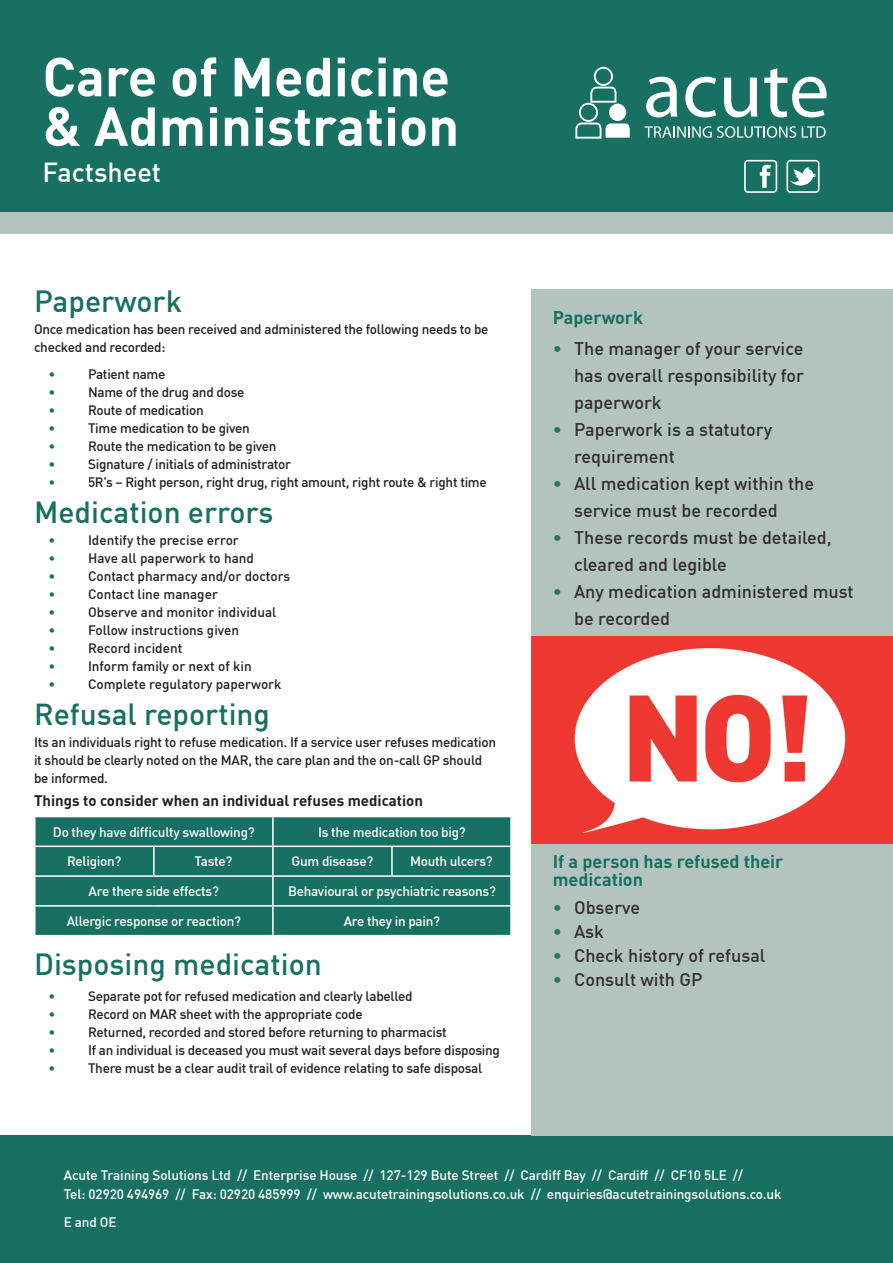
<style>
.page{position:relative;width:893px;height:1263px;background:#fff}
.page>*{position:absolute;margin:0;border:0;box-sizing:border-box;transform-origin:0 0}
.t1{font:700 54px/49.5px "DIN";color:#fff}
.Content_head_Green{font:500 30px "DIN";color:#177061}
.t2{font:500 27px "DIN";color:#fff}
.t3{font:500 18px/27px "DIN";color:#312f30}
.CC_Sub_Head_Green{font:700 18px/18px "DIN";color:#177061}
.Body_Sub_head{font:700 15px "DIN";color:#231f20}
.Body{font:500 13.5px/18px "DIN";letter-spacing:-.02em;color:#231f20}
.Body-2{font:500 13.5px/19.5px "DIN";letter-spacing:-.02em;color:#fff}
.Body-3{font:500 13.5px "DIN";color:#231f20}
.t4{font:500 13.5px "DIN";color:#177061}
.s1{color:#237567}
</style>
<div class="page">
<div style="left:0;top:1135px;width:893px;height:128px;background:#177061"></div>
<div style="left:0;top:0;width:893px;height:213px;background:#177061"></div>
<svg style="left:646px;top:77px;width:31px;height:40px"></svg>
<svg style="left:685px;top:77px;width:31px;height:40px"></svg>
<svg style="left:724px;top:78px;width:33px;height:39px"></svg>
<svg style="left:764px;top:68px;width:63px;height:49px"></svg>
<svg style="left:644px;top:126px;width:152px;height:12px"></svg>
<svg style="left:802px;top:126px;width:24px;height:12px"></svg>
<div style="left:609px;top:104px;width:17px;height:17px;background:#fff;border-radius:50%"></div>
<svg style="left:575px;top:122px;width:55px;height:17px"></svg>
<div style="left:579px;top:103px;width:19px;height:19px;border:2px solid #fff;border-radius:50%"></div>
<svg style="left:589px;top:86px;width:28px;height:18px"></svg>
<div style="left:594px;top:67px;width:19px;height:19px;border:2px solid #fff;border-radius:50%"></div>
<div style="left:0;top:213px;width:893px;height:21px;background:#b3c4bf"></div>
<svg style="left:744px;top:160px;width:33px;height:33px"></svg>
<svg style="left:786px;top:160px;width:33px;height:33px"></svg>
<div style="left:36px;top:817px;width:474px;height:118px;background:#177061"></div>
<hr style="left:272px;top:817px;width:2px;height:28px;background:#fff">
<hr style="left:34px;top:845px;width:120px;height:2px;background:#fff">
<hr style="left:154px;top:845px;width:119px;height:2px;background:#fff">
<hr style="left:153px;top:847px;width:2px;height:28px;background:#fff">
<hr style="left:273px;top:845px;width:119px;height:2px;background:#fff">
<hr style="left:272px;top:847px;width:2px;height:28px;background:#fff">
<hr style="left:392px;top:845px;width:120px;height:2px;background:#fff">
<hr style="left:391px;top:847px;width:2px;height:28px;background:#fff">
<hr style="left:34px;top:875px;width:120px;height:2px;background:#fff">
<hr style="left:154px;top:875px;width:119px;height:2px;background:#fff">
<hr style="left:273px;top:875px;width:119px;height:2px;background:#fff">
<hr style="left:272px;top:877px;width:2px;height:28px;background:#fff">
<hr style="left:392px;top:875px;width:120px;height:2px;background:#fff">
<hr style="left:34px;top:905px;width:120px;height:1px;background:#fff">
<hr style="left:154px;top:905px;width:119px;height:1px;background:#fff">
<hr style="left:273px;top:905px;width:119px;height:1px;background:#fff">
<hr style="left:272px;top:906px;width:2px;height:29px;background:#fff">
<hr style="left:392px;top:905px;width:120px;height:1px;background:#fff">
<div style="left:531px;top:289px;width:362px;height:846px;background:#b3c4bf"></div>
<img style="left:531px;top:636px;width:362px;height:208px">
<p class="t1" style="left:43px;top:50px;width:418px">Care of Medicine &amp; Administration</p>
<p class="t2" style="left:43px;top:155px;width:120px">Factsheet</p>
<p class="Content_head_Green" style="left:34px;top:282px;width:150px">Paperwork</p>
<p class="Body" style="left:34px;top:320px;width:456px">Once medication has been received and administered the following needs to be checked and recorded:</p>
<p class="t4" style="left:49px;top:365px;width:8px">•</p>
<p class="Body" style="left:88px;top:364px;width:79px">Patient name</p>
<p class="t4" style="left:49px;top:383px;width:8px">•</p>
<p class="Body" style="left:88px;top:382px;width:158px">Name of the drug and dose</p>
<p class="t4" style="left:49px;top:401px;width:8px">•</p>
<p class="Body" style="left:88px;top:400px;width:117px">Route of medication</p>
<p class="t4" style="left:49px;top:419px;width:8px">•</p>
<p class="Body" style="left:88px;top:418px;width:163px">Time medication to be given</p>
<p class="t4" style="left:49px;top:437px;width:8px">•</p>
<p class="Body" style="left:88px;top:436px;width:190px">Route the medication to be given</p>
<p class="t4" style="left:49px;top:455px;width:8px">•</p>
<p class="Body" style="left:88px;top:454px;width:205px">Signature / initials of administrator</p>
<p class="t4" style="left:49px;top:473px;width:8px">•</p>
<p class="Body" style="left:88px;top:472px;width:400px">5R’s – Right person, right drug, right amount, right route &amp; right time</p>
<p class="Content_head_Green" style="left:34px;top:493px;width:241px">Medication errors</p>
<p class="t4" style="left:48px;top:531px;width:8px">•</p>
<p class="Body-3" style="left:88px;top:531px;width:152px">Identify the precise error</p>
<p class="t4" style="left:48px;top:549px;width:8px">•</p>
<p class="Body-3" style="left:88px;top:549px;width:168px">Have all paperwork to hand</p>
<p class="t4" style="left:48px;top:567px;width:8px">•</p>
<p class="Body-3" style="left:88px;top:567px;width:204px">Contact pharmacy and/or doctors</p>
<p class="t4" style="left:48px;top:585px;width:8px">•</p>
<p class="Body-3" style="left:88px;top:585px;width:131px">Contact line manager</p>
<p class="t4" style="left:48px;top:603px;width:8px">•</p>
<p class="Body-3" style="left:88px;top:603px;width:190px">Observe and monitor individual</p>
<p class="t4" style="left:48px;top:621px;width:8px">•</p>
<p class="Body-3" style="left:88px;top:621px;width:153px">Follow instructions given</p>
<p class="t4" style="left:48px;top:639px;width:8px">•</p>
<p class="Body-3" style="left:88px;top:639px;width:96px">Record incident</p>
<p class="t4" style="left:48px;top:657px;width:8px">•</p>
<p class="Body-3" style="left:88px;top:657px;width:165px">Inform family or next of kin</p>
<p class="t4" style="left:48px;top:675px;width:8px">•</p>
<p class="Body-3" style="left:88px;top:675px;width:195px">Complete regulatory paperwork</p>
<p class="Content_head_Green" style="left:34px;top:695px;width:238px">Refusal reporting</p>
<p class="Body" style="left:34px;top:733px;width:463px">Its an individuals right to refuse medication. If a service user refuses medication it should be clearly noted on the MAR, the care plan and the on-call GP should be informed.</p>
<p class="Body_Sub_head" style="left:34px;top:790px;width:390px">Things to consider when an individual refuses medication</p>
<p class="Body-2" style="left:53px;top:821px;width:203px">Do they have difficulty swallowing?</p>
<p class="Body-2" style="left:318px;top:821px;width:149px">Is the medication too big?</p>
<p class="Body-2" style="left:67px;top:851px;width:56px">Religion?</p>
<p class="Body-2" style="left:194px;top:851px;width:39px">Taste?</p>
<p class="Body-2" style="left:292px;top:851px;width:83px">Gum disease?</p>
<p class="Body-2" style="left:410px;top:851px;width:84px">Mouth ulcers?</p>
<p class="Body-2" style="left:89px;top:881px;width:132px">Are there side effects?</p>
<p class="Body-2" style="left:288px;top:881px;width:209px">Behavioural or psychiatric reasons?</p>
<p class="Body-2" style="left:67px;top:911px;width:176px">Allergic response or reaction?</p>
<p class="Body-2" style="left:344px;top:911px;width:98px">Are they in pain?</p>
<p class="Content_head_Green" style="left:34px;top:945px;width:289px">Disposing medication</p>
<p class="t4" style="left:49px;top:988px;width:8px">•</p>
<p class="Body" style="left:88px;top:987px;width:326px">Separate pot for refused medication and clearly labelled</p>
<p class="t4" style="left:49px;top:1006px;width:8px">•</p>
<p class="Body" style="left:88px;top:1005px;width:276px">Record on MAR sheet with the appropriate code</p>
<p class="t4" style="left:49px;top:1024px;width:8px">•</p>
<p class="Body" style="left:88px;top:1023px;width:360px">Returned, recorded and stored before returning to pharmacist</p>
<p class="t4" style="left:49px;top:1042px;width:8px">•</p>
<p class="Body" style="left:88px;top:1041px;width:413px">If an individual is deceased you must wait several days before disposing</p>
<p class="t4" style="left:49px;top:1060px;width:8px">•</p>
<p class="Body" style="left:88px;top:1059px;width:396px">There must be a clear audit trail of evidence relating to safe disposal</p>
<p class="CC_Sub_Head_Green" style="left:553px;top:308px;width:92px">Paperwork</p>
<p class="t3" style="left:574px;top:335px;width:232px;text-align:justify;text-indent:-21px"><span class="s1">•</span> The manager of your service has overall responsibility for paperwork</p>
<p class="t3" style="left:574px;top:416px;width:200px;text-indent:-21px"><span class="s1">•</span> Paperwork is a statutory requirement</p>
<p class="t3" style="left:574px;top:470px;width:241px;text-indent:-21px"><span class="s1">•</span> All medication kept within the service must be recorded</p>
<p class="t3" style="left:574px;top:524px;width:259px;text-indent:-21px"><span class="s1">•</span> These records must be detailed, cleared and legible</p>
<p class="t3" style="left:574px;top:578px;width:281px;text-indent:-21px"><span class="s1">•</span> Any medication administered must be recorded</p>
<p class="CC_Sub_Head_Green" style="left:553px;top:852px;width:232px">If a person has refused their medication</p>
<p class="t3" style="left:553px;top:893px;width:89px"><span class="s1">•</span> Observe</p>
<p class="t3" style="left:553px;top:917px;width:53px"><span class="s1">•</span> Ask</p>
<p class="t3" style="left:553px;top:941px;width:214px"><span class="s1">•</span> Check history of refusal</p>
<p class="t3" style="left:553px;top:965px;width:151px"><span class="s1">•</span> Consult with GP</p>
<p class="Body-2" style="left:64px;top:1164px;width:719px">Acute Training Solutions Ltd // Enterprise House // 127-129 Bute Street // Cardiff Bay // Cardiff // CF10 5LE //<br>Tel: 02920 494969 // Fax: 02920 485999 // www.acutetrainingsolutions.co.uk // enquiries@acutetrainingsolutions.co.uk</p>
<p class="Body-2" style="left:64px;top:1212px;width:54px">E and OE</p>
</div>
